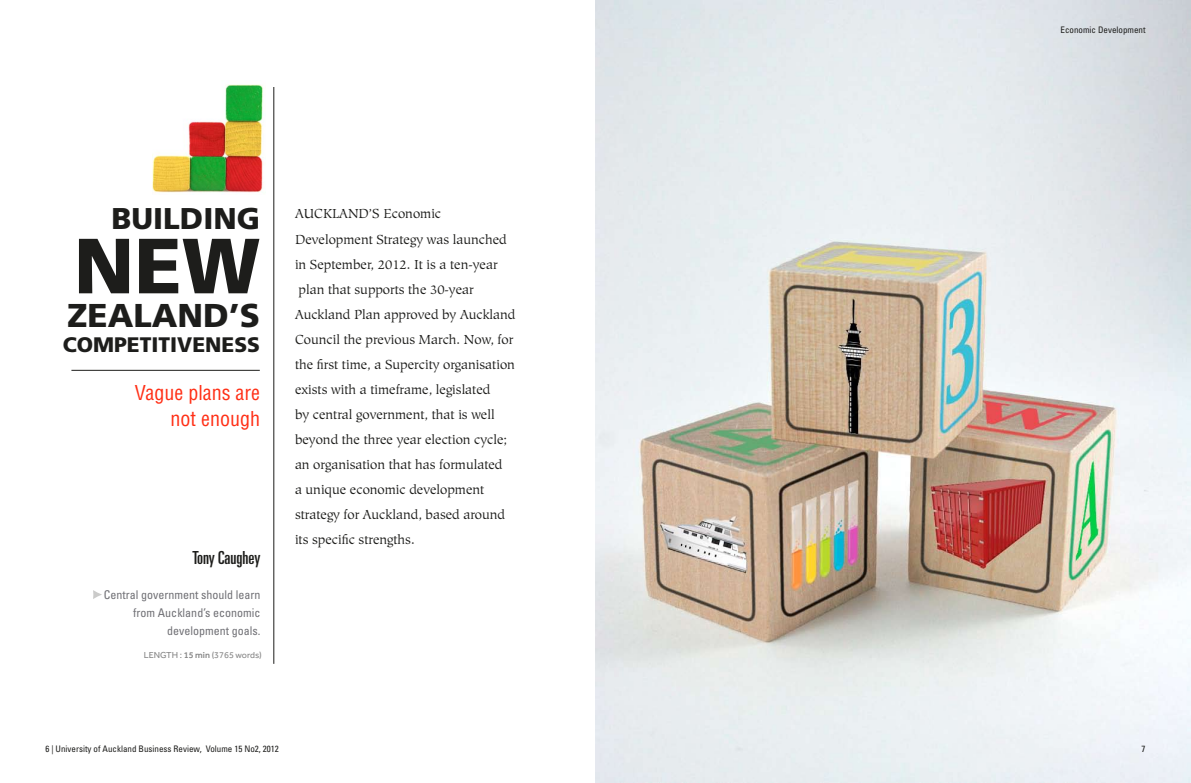
<style>
.page{position:relative;width:1191px;height:783px;background:#fff}
.page>*{position:absolute;margin:0;border:0;box-sizing:border-box;transform-origin:0 0}
.t1{font:900 78px "Frutiger";color:#1d1d1b}
.t2{font:900 33px "Frutiger";color:#1d1d1b}
.t3{font:900 30px "Frutiger";color:#1d1d1b}
.t4{font:900 21px "Frutiger";color:#1d1d1b}
.t5{font:condensed 20px/26px "Helvetica";color:#ff2f16;text-align:right}
.t6{font:ultra-condensed 18px "Univers";color:#1d1d1b}
.t7{font:13px/25px "Hiroshige";color:#1d1d1b}
.t8{font:condensed 12px/18px "Univers";color:#707075;text-align:right}
.t9{font:condensed 9px "Univers";color:#1d1d1b}
.t10{font:9px "Effra";color:#878787}
.s1{font-weight:500}
</style>
<div class="page">
<img style="left:595px;top:0;width:595px;height:782px">
<hr style="left:273px;top:87px;width:1px;height:576px;background:#1d1d1b">
<hr style="left:71px;top:370px;width:189px;height:1px;background:#1d1d1b">
<svg style="left:93px;top:590px;width:9px;height:9px"></svg>
<img style="left:152px;top:84px;width:111px;height:109px">
<h3 class="t3" style="left:112px;top:200px;width:150px">BUILDING</h3>
<h1 class="t1" style="left:74px;top:219px;width:188px">NEW</h1>
<h2 class="t2" style="left:67px;top:296px;width:194px">ZEALAND’S</h2>
<h3 class="t4" style="left:63px;top:332px;width:144px">COMPETITIVENE</h3>
<h3 class="t4" style="left:234px;top:332px;width:27px">SS</h3>
<h3 class="t5" style="left:135px;top:380px;width:127px">Vague plans are not enough</h3>
<h3 class="t6" style="left:192px;top:547px;width:69px">Tony Caughey</h3>
<p class="t8" style="left:104px;top:585px;width:158px">Central government should learn from Auckland’s economic development goals.</p>
<p class="t10" style="left:144px;top:650px;width:119px">LENGTH : <span class="s1">15 min</span> (3765 words)</p>
<p class="t7" style="left:295px;top:201px;width:222px">Auckland’s Economic Development Strategy was launched in September, 2012. It is a ten-year plan that supports the 30-year Auckland Plan approved by Auckland Council the previous March. Now, for the first time, a Supercity organisation exists with a timeframe, legislated<br>by central government, that is well beyond the three year election cycle; an organisation that has formulated<br>a unique economic development strategy for Auckland, based around its specific strengths.</p>
<p class="t9" style="left:1060px;top:24px;width:86px">Economic Development</p>
<p class="t9" style="left:45px;top:742px;width:235px">6 | University of Auckland Business Review, Volume 15 No2, 2012</p>
<p class="t9" style="left:1141px;top:742px;width:5px">7</p>
</div>
